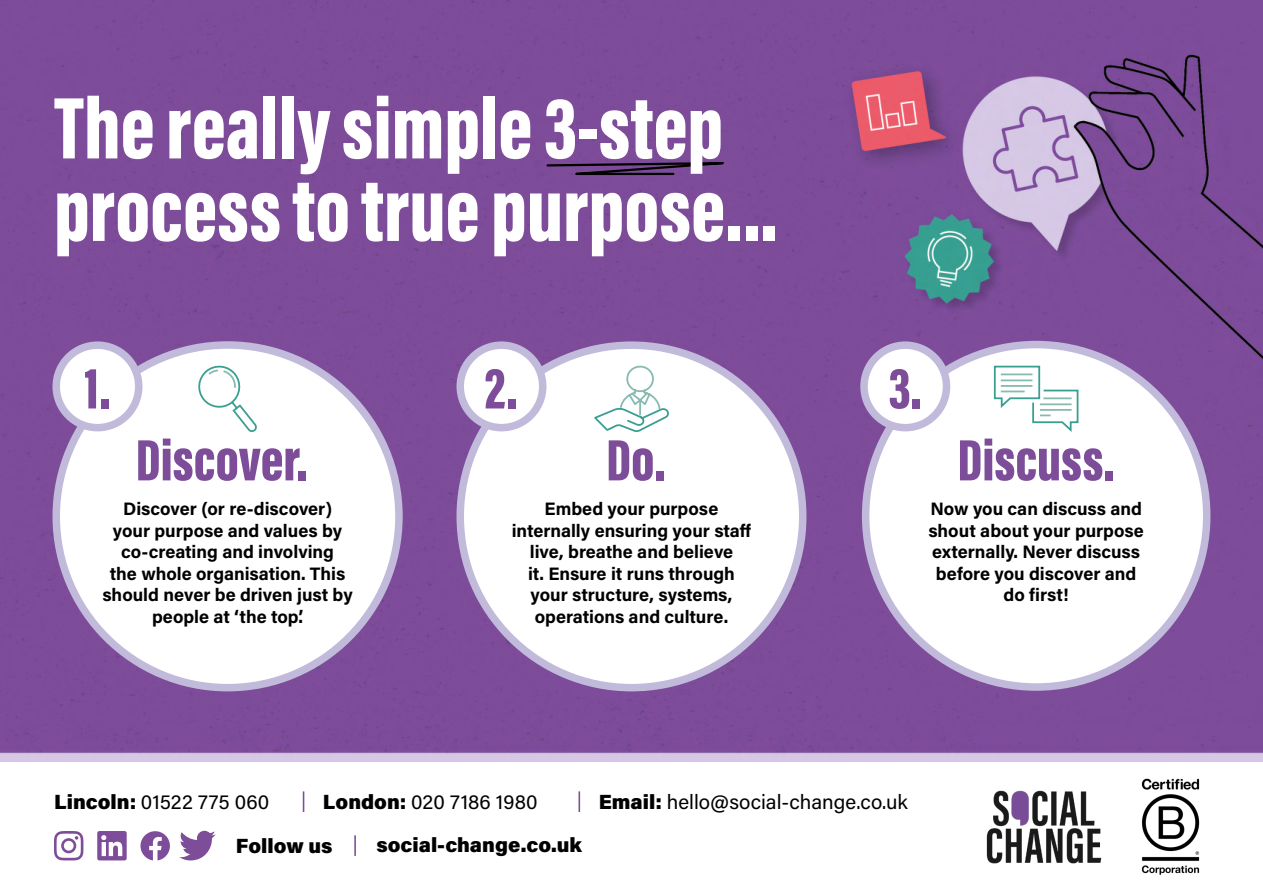
<style>
.page{position:relative;width:1263px;height:893px;background:#fff}
.page>*{position:absolute;margin:0;border:0;box-sizing:border-box;transform-origin:0 0}
.t1{font:900 90px "Acumin Pro Extra Cond";color:#fff}
.t2{font:900 60px "Acumin Pro Extra Cond";color:#7e4d99}
.t3{font:20.55px "Acumin Pro";color:#000}
.t4{font:900 20.55px "Acumin Pro";color:#000}
.t5{font:700 18px/21.6px "Acumin Pro";color:#000;text-align:center}
.s1{font-weight:900}
</style>
<div class="page">
<img style="left:0;top:0;width:1263px;height:861px">
<svg style="left:515px;top:160px;width:282px;height:16px;background:#643d7b"></svg>
<div style="left:56px;top:345px;width:343px;height:343px;background:#fff;border-radius:50%"></div>
<div style="left:52px;top:341px;width:351px;height:350px;border:8px solid #c1bada;border-radius:50%"></div>
<div style="left:866px;top:345px;width:341px;height:342px;background:#fff;border-radius:50%"></div>
<div style="left:862px;top:341px;width:348px;height:350px;border:8px solid #c1bada;border-radius:50%"></div>
<div style="left:460px;top:345px;width:343px;height:343px;background:#fff;border-radius:50%"></div>
<div style="left:456px;top:341px;width:350px;height:350px;border:8px solid #c1bada;border-radius:50%"></div>
<div style="left:56px;top:345px;width:83px;height:83px;background:#fff;border-radius:50%"></div>
<div style="left:52px;top:341px;width:90px;height:90px;border:8px solid #c1bada;border-radius:50%"></div>
<div style="left:460px;top:345px;width:83px;height:83px;background:#fff;border-radius:50%"></div>
<div style="left:456px;top:341px;width:90px;height:90px;border:8px solid #c1bada;border-radius:50%"></div>
<div style="left:864px;top:345px;width:82px;height:83px;background:#fff;border-radius:50%"></div>
<div style="left:860px;top:341px;width:90px;height:90px;border:8px solid #c1bada;border-radius:50%"></div>
<svg style="left:54px;top:831px;width:29px;height:29px"></svg>
<svg style="left:97px;top:831px;width:30px;height:29px"></svg>
<svg style="left:140px;top:831px;width:30px;height:29px"></svg>
<svg style="left:179px;top:831px;width:37px;height:29px"></svg>
<svg style="left:303px;top:791px;width:1px;height:21px"></svg>
<hr style="left:578px;top:791px;width:2px;height:21px;background:#7e4d99">
<hr style="left:354px;top:835px;width:2px;height:21px;background:#7e4d99">
<img style="left:971px;top:772px;width:145px;height:92px">
<img style="left:1130px;top:778px;width:80px;height:97px">
<svg style="left:198px;top:365px;width:59px;height:67px"></svg>
<svg style="left:993px;top:365px;width:86px;height:67px"></svg>
<svg style="left:594px;top:365px;width:75px;height:67px"></svg>
<p class="t1" style="left:54px;top:73px;width:670px">The really simple 3-step</p>
<p class="t1" style="left:54px;top:155px;width:725px">process to true purpose...</p>
<p class="t2" style="left:85px;top:351px;width:27px">1.</p>
<p class="t2" style="left:136px;top:423px;width:174px">Discover.</p>
<p class="t5" style="left:102px;top:497px;width:252px">Discover (or re-discover) your purpose and values by co-creating and involving<br>the whole organisation. This should never be driven just by people at ‘the top’.</p>
<p class="t2" style="left:485px;top:351px;width:35px">2.</p>
<p class="t2" style="left:606px;top:423px;width:61px">Do.</p>
<p class="t5" style="left:512px;top:497px;width:241px">Embed your purpose internally ensuring your staff live, breathe and believe<br>it. Ensure it runs through your structure, systems, operations and culture.</p>
<p class="t2" style="left:888px;top:351px;width:35px">3.</p>
<p class="t2" style="left:957px;top:423px;width:159px">Discuss.</p>
<p class="t5" style="left:928px;top:497px;width:217px">Now you can discuss and shout about your purpose externally. Never discuss before you discover and do first!</p>
<p class="t3" style="left:54px;top:788px;width:217px"><span class="s1">Lincoln:</span> 01522 775 060</p>
<p class="t3" style="left:323px;top:788px;width:216px"><span class="s1">London:</span> 020 7186 1980</p>
<p class="t3" style="left:599px;top:788px;width:311px"><span class="s1">Email:</span> hello@social-change.co.uk</p>
<p class="t4" style="left:236px;top:832px;width:98px">Follow us</p>
<p class="t4" style="left:376px;top:831px;width:207px">social-change.co.uk</p>
</div>
